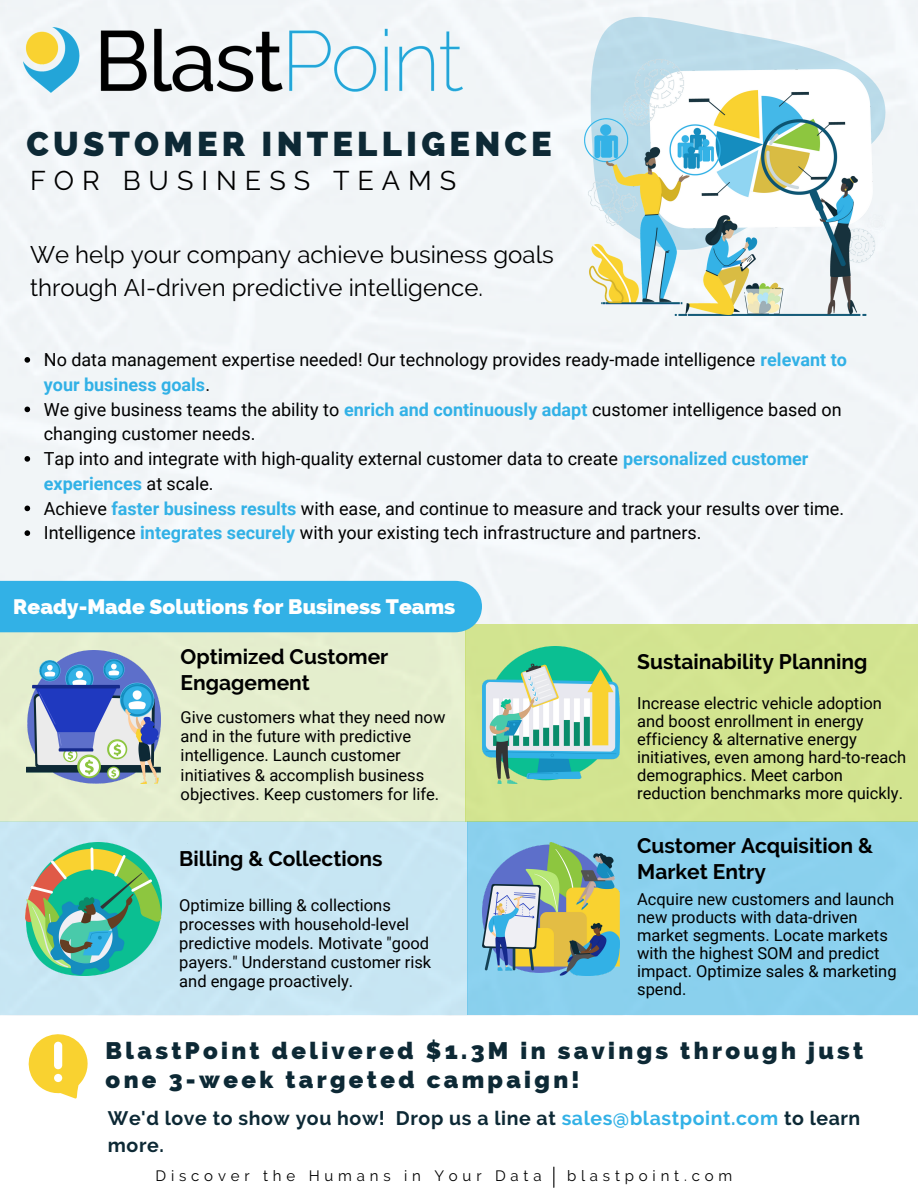
<style>
.page{position:relative;width:918px;height:1188px;background:#fff}
.page>*{position:absolute;margin:0;border:0;box-sizing:border-box;transform-origin:0 0}
.t1{font:800 34.5px "Raleway";letter-spacing:.12em;color:#0d2935}
.t2{font:800 28.5px/39px "Raleway";color:#000;text-align:center}
.t3{font:27px "Raleway";letter-spacing:.295em;color:#000}
.t4{font:24px/32.7px "Raleway";color:#000}
.t5{font:800 24px/28.8px "Raleway";letter-spacing:.14em;color:#0d2935}
.t6{font:700 21px/25.8px "Raleway";color:#000}
.t7{font:800 21px "Raleway";color:#fff}
.t8{font:700 19.5px/26.8px "Raleway";letter-spacing:.03em;color:#0d2935}
.t9{font:18px/24.8px "Roboto";color:#000}
.t10{font:16.5px/18px "Roboto";color:#000}
.t11{font:15px "Raleway";letter-spacing:.32em;color:#000}
.s1{font-weight:700;color:#32b1e6}
.s2{color:#32b1e6}
</style>
<div class="page">
<svg style="left:28px;top:1034px;width:60px;height:65px"></svg>
<div style="left:0;top:0;width:918px;height:821px;background:#f1f5f7"></div>
<div style="left:467px;top:821px;width:451px;height:194px;background:#8ad0ed"></div>
<div style="left:0;top:821px;width:468px;height:194px;background:#c7e6f3"></div>
<div style="left:466px;top:624px;width:452px;height:197px;background:#d2e490"></div>
<div style="left:0;top:624px;width:465px;height:197px;background:#e4eecd"></div>
<svg style="left:591px;top:17px;width:294px;height:42px;fill:#bedfec"></svg>
<img style="left:585px;top:59px;width:300px;height:257px">
<img style="left:27px;top:651px;width:133px;height:132px">
<img style="left:25px;top:842px;width:137px;height:134px">
<img style="left:482px;top:842px;width:137px;height:134px">
<img style="left:482px;top:647px;width:137px;height:136px">
<img style="left:24px;top:27px;width:439px;height:65px">
<div style="left:0;top:581px;width:482px;height:51px;background:#32b1e6"></div>
<svg style="left:25px;top:357px;width:5px;height:6px"></svg>
<svg style="left:25px;top:407px;width:5px;height:5px"></svg>
<svg style="left:25px;top:456px;width:5px;height:6px"></svg>
<svg style="left:25px;top:506px;width:5px;height:5px"></svg>
<svg style="left:25px;top:530px;width:5px;height:6px"></svg>
<svg style="left:553px;top:1167px;width:1px;height:20px"></svg>
<p class="t1" style="left:27px;top:124px;width:527px">CUSTOMER INTELLIGENCE</p>
<p class="t3" style="left:30px;top:165px;width:428px">FOR BUSINESS TEAMS</p>
<p class="t4" style="left:30px;top:238px;width:525px">We help your company achieve business goals through AI-driven predictive intelligence.</p>
<p class="t9" style="left:44px;top:348px;width:805px">No data management expertise needed! Our technology provides ready-made intelligence <span class="s1">relevant to your business goals</span>.</p>
<p class="t9" style="left:44px;top:397px;width:799px">We give business teams the ability to <span class="s1">enrich and continuously adapt</span> customer intelligence based on changing customer needs.</p>
<p class="t9" style="left:44px;top:447px;width:766px">Tap into and integrate with high-quality external customer data to create <span class="s1">personalized customer experiences</span> at scale.</p>
<p class="t9" style="left:44px;top:496px;width:802px">Achieve <span class="s1">faster business results</span> with ease, and continue to measure and track your results over time.</p>
<p class="t9" style="left:44px;top:521px;width:659px">Intelligence <span class="s1">integrates securely</span> with your existing tech infrastructure and partners.</p>
<p class="t2" style="left:105px;top:451px;width:344px">and drive strategic initiatives. Our patented</p>
<p class="t7" style="left:13px;top:595px;width:444px">Ready-Made Solutions for Business Teams</p>
<p class="t6" style="left:181px;top:643px;width:209px">Optimized Customer<br>Engagement</p>
<p class="t10" style="left:181px;top:708px;width:266px;line-height:19.2px">Give customers what they need now and in the future with predictive intelligence. Launch customer initiatives &amp; accomplish business objectives. Keep customers for life.</p>
<p class="t6" style="left:179px;top:846px;width:205px">Billing &amp; Collections</p>
<p class="t10" style="left:179px;top:896px;width:254px;line-height:19.2px">Optimize billing &amp; collections processes with household-level predictive models. Motivate "good payers." Understand customer risk and engage proactively.</p>
<p class="t6" style="left:637px;top:649px;width:232px">Sustainability Planning</p>
<p class="t10" style="left:637px;top:694px;width:271px">Increase electric vehicle adoption and boost enrollment in energy efficiency &amp; alternative energy initiatives, even among hard-to-reach demographics. Meet carbon reduction benchmarks more quickly.</p>
<p class="t6" style="left:637px;top:833px;width:237px">Customer Acquisition &amp;<br>Market Entry</p>
<p class="t10" style="left:637px;top:890px;width:261px">Acquire new customers and launch new products with data-driven market segments. Locate markets with the highest SOM and predict impact. Optimize sales &amp; marketing spend.</p>
<p class="t5" style="left:106px;top:1036px;width:759px">BlastPoint delivered $1.3M in savings through just one 3-week targeted campaign!</p>
<p class="t8" style="left:108px;top:1105px;width:754px">We'd love to show you how! Drop us a line at <span class="s2">sales@blastpoint.com</span> to learn more.</p>
<p class="t11" style="left:156px;top:1167px;width:387px">Discover the Humans in Your Data</p>
<p class="t11" style="left:567px;top:1167px;width:167px">blastpoint.com</p>
</div>
